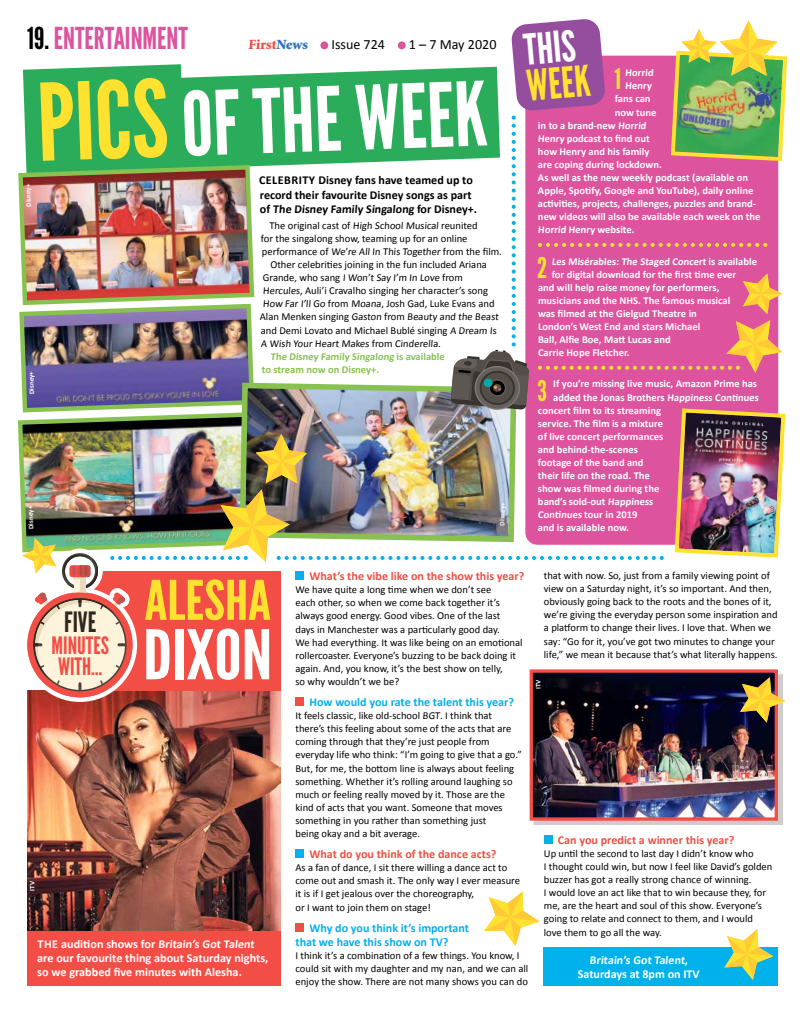
<style>
.page{position:relative;width:803px;height:1010px;background:#fff}
.page>*{position:absolute;margin:0;border:0;box-sizing:border-box;transform-origin:0 0}
.t1{font:88.2px "League Gothic";color:#fff}
.t2{font:68.3px "League Gothic";color:#fff;scale:1.13 1}
.t3{font:54.4px "League Gothic";color:#ffe12f;scale:1.12 1}
.t4{font:42.4px "League Gothic";color:#fff}
.t5{font:42.4px "League Gothic";color:#ffe12f}
.t6{font:30.2px "League Gothic";color:#dd539e}
.t7{font:28.4px "League Gothic";color:#ffe12f}
.t8{font:27.9px "League Gothic";color:#2e2820}
.t9{font:23.9px/21.2px "League Gothic";color:#f24e45}
.t10{font:14.1px "Calibri";color:#000}
.t11{font:900 14.1px "Minion Std";color:#f24e45}
.t12{font:700 12.1px/14.1px "Calibri";color:#fff}
.t13{font:700 12.1px/14.1px "Calibri";color:#000}
.t14{font:700 12.1px "Calibri";color:#f24e45}
.t15{font:700 12.1px/14.1px "Calibri";color:#00b1eb}
.t16{font:10.6px/13.1px "Calibri";color:#000}
.t17{font:700 10.6px "Calibri";color:#fff}
.t18{font:700 10.6px/13.1px "Calibri";color:#89c151}
.t19{font:700 7px "Calibri";color:#fff}
.s1{color:#000}
.s2{color:#2d70b7}
.s3{font-size:106.4px;color:#ffe12f}
</style>
<div class="page">
<img style="left:27px;top:722px;width:253px;height:209px">
<div style="left:543px;top:947px;width:234px;height:38px;background:#00b1eb"></div>
<div style="left:27px;top:931px;width:253px;height:54px;background:#f24e45"></div>
<div style="left:295px;top:849px;width:9px;height:8px;background:#00b1eb"></div>
<div style="left:295px;top:922px;width:9px;height:9px;background:#f24e45"></div>
<div style="left:543px;top:835px;width:9px;height:8px;background:#00b1eb"></div>
<img style="left:533px;top:722px;width:248px;height:102px">
<img style="left:529px;top:722px;width:248px;height:98px">
<svg style="left:484px;top:891px;width:55px;height:54px"></svg>
<svg style="left:724px;top:929px;width:48px;height:50px"></svg>
<img style="left:19px;top:19px;width:767px;height:703px">
<h3 class="t6" style="left:27px;top:21px;width:162px"><span class="s1">19.</span> ENTERTAINMENT</h3>
<h3 class="t11" style="left:248px;top:38px;width:62px">First<span class="s2">News</span></h3>
<h3 class="t10" style="left:331px;top:36px;width:55px">Issue 724</h3>
<h3 class="t10" style="left:408px;top:36px;width:89px">1 – 7 May 2020</h3>
<h1 class="t1" style="left:36px;top:77px;width:451px;rotate:-2deg"><span class="s3">PICS</span>OF THE WEEK</h1>
<p class="t13" style="left:259px;top:173px;width:219px">CELEBRITY Disney fans have teamed up to record their favourite Disney songs as part of The Disney Family Singalong for Disney+.</p>
<p class="t16" style="left:269px;top:219px;width:210px">The original cast of High School Musical reunited</p>
<p class="t16" style="left:261px;top:232px;width:208px">for the singalong show, teaming up for an online</p>
<p class="t16" style="left:262px;top:245px;width:241px">performance of We’re All In This Together from the film.</p>
<p class="t16" style="left:270px;top:258px;width:218px">Other celebrities joining in the fun included Ariana</p>
<p class="t16" style="left:263px;top:271px;width:201px">Grande, who sang I Won’t Say I’m In Love from</p>
<p class="t16" style="left:263px;top:284px;width:226px">Hercules, Auli’i Cravalho singing her character’s song</p>
<p class="t16" style="left:263px;top:297px;width:233px">How Far I’ll Go from Moana, Josh Gad, Luke Evans and</p>
<p class="t16" style="left:260px;top:310px;width:241px">Alan Menken singing Gaston from Beauty and the Beast</p>
<p class="t16" style="left:261px;top:323px;width:238px">and Demi Lovato and Michael Bublé singing A Dream Is</p>
<p class="t16" style="left:261px;top:336px;width:181px">A Wish Your Heart Makes from Cinderella.</p>
<p class="t18" style="left:262px;top:349px;width:184px;text-indent:9px">The Disney Family Singalong is available to stream now on Disney+.</p>
<p class="t19" style="left:24px;top:207px;width:25px;rotate:-92deg">Disney+</p>
<p class="t19" style="left:27px;top:394px;width:25px;rotate:-92deg">Disney+</p>
<p class="t19" style="left:27px;top:529px;width:25px;rotate:-92deg">Disney+</p>
<p class="t19" style="left:497px;top:525px;width:25px;rotate:-88deg">Disney+</p>
<h3 class="t4" style="left:521px;top:25px;width:54px;rotate:-5deg">THIS</h3>
<h3 class="t5" style="left:524px;top:60px;width:65px;rotate:-5deg">WEEK</h3>
<h3 class="t7" style="left:614px;top:62px;width:8px">1</h3>
<p class="t17" style="left:625px;top:66px;width:31px">Horrid</p>
<p class="t17" style="left:625px;top:79px;width:29px">Henry</p>
<p class="t17" style="left:614px;top:92px;width:37px">fans can</p>
<p class="t17" style="left:614px;top:105px;width:43px">now tune</p>
<p class="t17" style="left:537px;top:118px;width:111px">in to a brand-new Horrid</p>
<p class="t17" style="left:537px;top:131px;width:113px">Henry podcast to find out</p>
<p class="t17" style="left:537px;top:144px;width:113px">how Henry and his family</p>
<p class="t17" style="left:537px;top:157px;width:125px">are coping during lockdown.</p>
<p class="t17" style="left:537px;top:171px;width:212px">As well as the new weekly podcast (available on</p>
<p class="t17" style="left:537px;top:184px;width:217px">Apple, Spotify, Google and YouTube), daily online</p>
<p class="t17" style="left:537px;top:197px;width:219px">activities, projects, challenges, puzzles and brand-</p>
<p class="t17" style="left:537px;top:210px;width:224px">new videos will also be available each week on the</p>
<p class="t17" style="left:537px;top:223px;width:98px">Horrid Henry website.</p>
<h3 class="t7" style="left:537px;top:250px;width:12px">2</h3>
<p class="t17" style="left:551px;top:254px;width:207px">Les Misérables: The Staged Concert is available</p>
<p class="t17" style="left:551px;top:267px;width:186px">for digital download for the first time ever</p>
<p class="t17" style="left:537px;top:280px;width:183px">and will help raise money for performers,</p>
<p class="t17" style="left:537px;top:293px;width:194px">musicians and the NHS. The famous musical</p>
<p class="t17" style="left:537px;top:306px;width:160px">was filmed at the Gielgud Theatre in</p>
<p class="t17" style="left:537px;top:319px;width:164px">London’s West End and stars Michael</p>
<p class="t17" style="left:537px;top:333px;width:134px">Ball, Alfie Boe, Matt Lucas and</p>
<p class="t17" style="left:537px;top:346px;width:93px">Carrie Hope Fletcher.</p>
<h3 class="t7" style="left:537px;top:373px;width:11px">3</h3>
<p class="t17" style="left:553px;top:377px;width:205px">If you’re missing live music, Amazon Prime has</p>
<p class="t17" style="left:553px;top:390px;width:208px">added the Jonas Brothers Happiness Continues</p>
<p class="t17" style="left:537px;top:403px;width:124px">concert film to its streaming</p>
<p class="t17" style="left:537px;top:416px;width:127px">service. The film is a mixture</p>
<p class="t17" style="left:537px;top:429px;width:127px">of live concert performances</p>
<p class="t17" style="left:537px;top:442px;width:101px">and behind-the-scenes</p>
<p class="t17" style="left:537px;top:455px;width:107px">footage of the band and</p>
<p class="t17" style="left:537px;top:468px;width:113px">their life on the road. The</p>
<p class="t17" style="left:537px;top:481px;width:123px">show was filmed during the</p>
<p class="t17" style="left:537px;top:495px;width:118px">band’s sold-out Happiness</p>
<p class="t17" style="left:537px;top:508px;width:101px">Continues tour in 2019</p>
<p class="t17" style="left:537px;top:521px;width:93px">and is available now.</p>
<h3 class="t8" style="left:64px;top:605px;width:34px">FIVE</h3>
<h3 class="t9" style="left:52px;top:635px;width:59px">MINUTES<br>WITH…</h3>
<h3 class="t3" style="left:144px;top:567px;width:114px">ALESHA</h3>
<h2 class="t2" style="left:143px;top:614px;width:116px">DIXON</h2>
<p class="t19" style="left:28px;top:890px;width:11px;rotate:-90deg">ITV</p>
<p class="t12" style="left:37px;top:936px;width:232px">THE audition shows for Britain’s Got Talent are our favourite thing about Saturday nights, so we grabbed five minutes with Alesha.</p>
<p class="t14" style="left:309px;top:568px;width:216px">What’s the vibe like on the show this year?</p>
<p class="t16" style="left:295px;top:583px;width:228px">We have quite a long time when we don’t see<br>each other, so when we come back together it’s always good energy. Good vibes. One of the last<br>days in Manchester was a particularly good day.<br>We had everything. It was like being on an emotional rollercoaster. Everyone’s buzzing to be back doing it again. And, you know, it’s the best show on telly,<br>so why wouldn’t we be?</p>
<p class="t15" style="left:309px;top:694px;width:206px">How would you rate the talent this year?</p>
<p class="t16" style="left:295px;top:709px;width:228px">It feels classic, like old-school BGT. I think that there’s this feeling about some of the acts that are coming through that they’re just people from everyday life who think: “I’m going to give that a go.” But, for me, the bottom line is always about feeling something. Whether it’s rolling around laughing so much or feeling really moved by it. Those are the kind of acts that you want. Someone that moves something in you rather than something just<br>being okay and a bit average.</p>
<p class="t14" style="left:309px;top:846px;width:188px">What do you think of the dance acts?</p>
<p class="t16" style="left:295px;top:860px;width:226px">As a fan of dance, I sit there willing a dance act to come out and smash it. The only way I ever measure it is if I get jealous over the choreography,<br>or I want to join them on stage!</p>
<p class="t15" style="left:295px;top:920px;width:175px;text-indent:14px">Why do you think it’s important that we have this show on TV?</p>
<p class="t16" style="left:295px;top:948px;width:234px">I think it’s a combination of a few things. You know, I could sit with my daughter and my nan, and we can all enjoy the show. There are not many shows you can do</p>
<p class="t16" style="left:543px;top:569px;width:235px">that with now. So, just from a family viewing point of view on a Saturday night, it’s so important. And then, obviously going back to the roots and the bones of it, we’re giving the everyday person some inspiration and a platform to change their lives. I love that. When we say: “Go for it, you’ve got two minutes to change your life,” we mean it because that’s what literally happens.</p>
<p class="t19" style="left:533px;top:688px;width:11px;rotate:-90deg">ITV</p>
<p class="t14" style="left:557px;top:831px;width:178px">Can you predict a winner this year?</p>
<p class="t16" style="left:543px;top:846px;width:230px">Up until the second to last day I didn’t know who<br>I thought could win, but now I feel like David’s golden buzzer has got a really strong chance of winning.<br>I would love an act like that to win because they, for me, are the heart and soul of this show. Everyone’s going to relate and connect to them, and I would love them to go all the way.</p>
<p class="t12" style="left:577px;top:952px;width:123px;text-align:center">Britain’s Got Talent,<br>Saturdays at 8pm on ITV</p>
</div>
